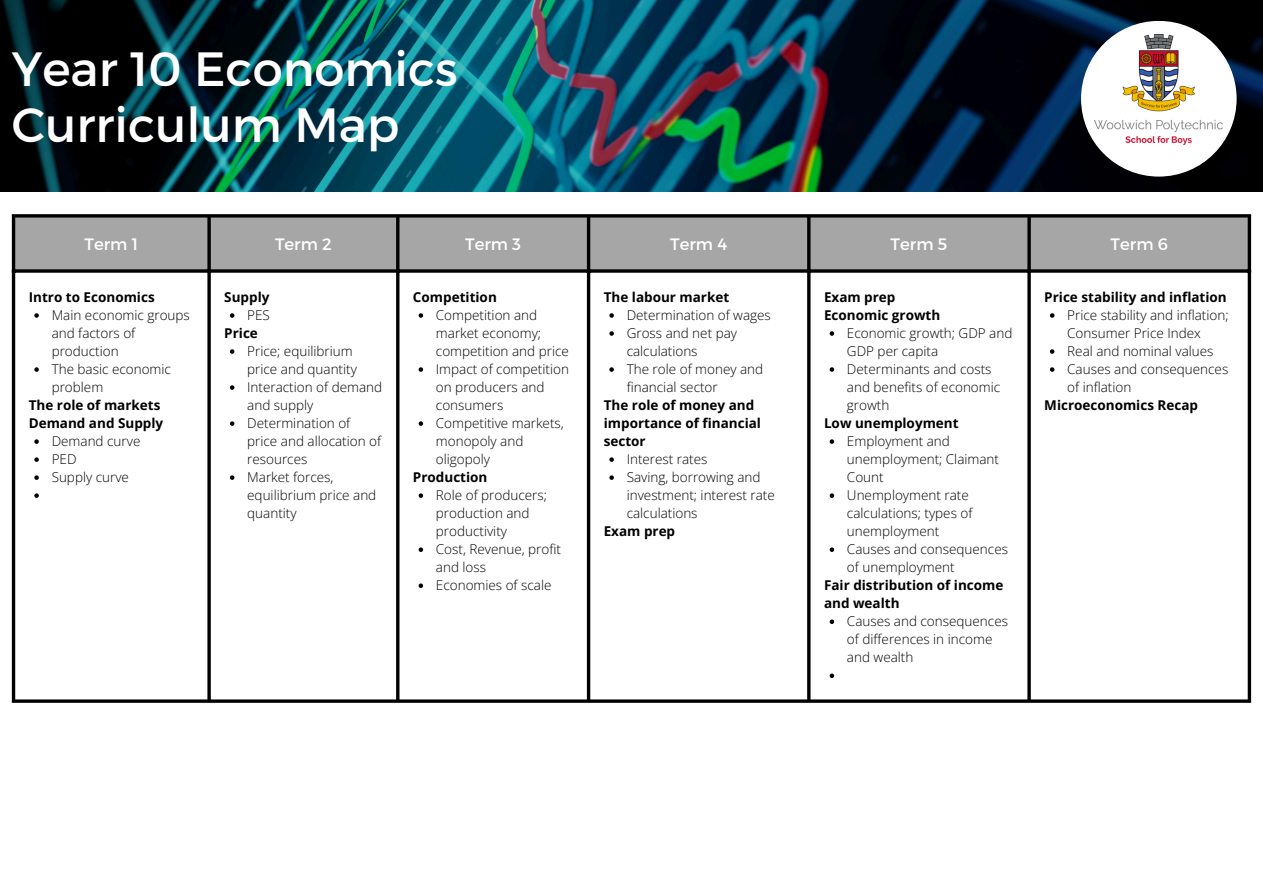
<style>
.page{position:relative;width:1263px;height:894px;background:#fff}
.page>*{position:absolute;margin:0;border:0;box-sizing:border-box;transform-origin:0 0}
.t1{font:48px/56.2px "Montserrat";color:#fff}
.t2{font:16.5px "Montserrat";color:#fff}
.t3{font:300 13.5px/18px "Open Sans";color:#000}
.t4{font:700 13.5px/18px "Open Sans";color:#000}
</style>
<div class="page">
<div style="left:15px;top:217px;width:1233px;height:52px;background:#a6a6a6"></div>
<svg style="left:34px;top:313px;width:5px;height:4px"></svg>
<svg style="left:34px;top:367px;width:5px;height:4px"></svg>
<svg style="left:34px;top:439px;width:5px;height:4px"></svg>
<svg style="left:34px;top:457px;width:5px;height:4px"></svg>
<svg style="left:34px;top:475px;width:5px;height:4px"></svg>
<svg style="left:34px;top:493px;width:5px;height:4px"></svg>
<svg style="left:230px;top:313px;width:4px;height:4px"></svg>
<svg style="left:230px;top:349px;width:4px;height:4px"></svg>
<svg style="left:230px;top:385px;width:4px;height:4px"></svg>
<svg style="left:230px;top:421px;width:4px;height:4px"></svg>
<svg style="left:230px;top:475px;width:4px;height:4px"></svg>
<svg style="left:419px;top:313px;width:4px;height:4px"></svg>
<svg style="left:419px;top:367px;width:4px;height:4px"></svg>
<svg style="left:419px;top:421px;width:4px;height:4px"></svg>
<svg style="left:419px;top:493px;width:4px;height:4px"></svg>
<svg style="left:419px;top:547px;width:4px;height:4px"></svg>
<svg style="left:419px;top:583px;width:4px;height:4px"></svg>
<svg style="left:609px;top:313px;width:5px;height:4px"></svg>
<svg style="left:609px;top:331px;width:5px;height:4px"></svg>
<svg style="left:609px;top:367px;width:5px;height:4px"></svg>
<svg style="left:609px;top:457px;width:5px;height:4px"></svg>
<svg style="left:609px;top:475px;width:5px;height:4px"></svg>
<svg style="left:830px;top:331px;width:4px;height:4px"></svg>
<svg style="left:830px;top:367px;width:4px;height:4px"></svg>
<svg style="left:830px;top:439px;width:4px;height:4px"></svg>
<svg style="left:830px;top:493px;width:4px;height:4px"></svg>
<svg style="left:830px;top:547px;width:4px;height:4px"></svg>
<svg style="left:830px;top:619px;width:4px;height:4px"></svg>
<svg style="left:830px;top:673px;width:4px;height:4px"></svg>
<svg style="left:1050px;top:313px;width:4px;height:4px"></svg>
<svg style="left:1050px;top:349px;width:4px;height:4px"></svg>
<svg style="left:1050px;top:367px;width:4px;height:4px"></svg>
<hr style="left:12px;top:217px;width:3px;height:482px;background:#000">
<svg style="left:207px;top:217px;width:4px;height:482px;background:#252525"></svg>
<hr style="left:396px;top:217px;width:3px;height:482px;background:#000">
<hr style="left:587px;top:217px;width:3px;height:482px;background:#000">
<hr style="left:807px;top:217px;width:3px;height:482px;background:#000">
<svg style="left:1027px;top:217px;width:4px;height:482px;background:#252525"></svg>
<hr style="left:1248px;top:217px;width:3px;height:482px;background:#000">
<hr style="left:12px;top:214px;width:1239px;height:3px;background:#000">
<hr style="left:12px;top:269px;width:1239px;height:3px;background:#000">
<hr style="left:12px;top:699px;width:1239px;height:3px;background:#000">
<img style="left:0;top:0;width:1263px;height:191px">
<div style="left:1081px;top:21px;width:156px;height:155px;background:#fff;border-radius:50%"></div>
<img style="left:1094px;top:34px;width:129px;height:111px">
<p class="t1" style="left:12px;top:38px;width:447px">Year 10 Economics<br>Curriculum Map</p>
<p class="t2" style="left:85px;top:233px;width:55px">Term 1</p>
<p class="t2" style="left:275px;top:233px;width:58px">Term 2</p>
<h1 class="t2" style="left:465px;top:233px;width:58px">Term 3</h1>
<p class="t2" style="left:670px;top:233px;width:59px">Term 4</p>
<p class="t2" style="left:891px;top:233px;width:58px">Term 5</p>
<p class="t2" style="left:1110px;top:233px;width:59px">Term 6</p>
<p class="t4" style="left:29px;top:288px;width:127px">Intro to Economics</p>
<p class="t3" style="left:52px;top:306px;width:140px">Main economic groups and factors of production</p>
<p class="t3" style="left:52px;top:360px;width:121px">The basic economic problem</p>
<p class="t4" style="left:29px;top:396px;width:133px">The role of markets</p>
<p class="t4" style="left:29px;top:414px;width:136px">Demand and Supply</p>
<p class="t3" style="left:52px;top:432px;width:90px">Demand curve</p>
<p class="t3" style="left:52px;top:450px;width:26px">PED</p>
<p class="t3" style="left:52px;top:468px;width:79px">Supply curve</p>
<p class="t4" style="left:224px;top:288px;width:47px">Supply</p>
<p class="t3" style="left:247px;top:306px;width:24px">PES</p>
<p class="t4" style="left:224px;top:324px;width:35px">Price</p>
<p class="t3" style="left:247px;top:342px;width:111px">Price; equilibrium price and quantity</p>
<p class="t3" style="left:247px;top:378px;width:136px">Interaction of demand and supply</p>
<p class="t3" style="left:247px;top:414px;width:135px">Determination of price and allocation of resources</p>
<p class="t3" style="left:247px;top:468px;width:131px">Market forces, equilibrium price and quantity</p>
<p class="t4" style="left:413px;top:288px;width:85px">Competition</p>
<p class="t3" style="left:436px;top:306px;width:134px">Competition and market economy; competition and price</p>
<p class="t3" style="left:436px;top:360px;width:135px">Impact of competition on producers and consumers</p>
<p class="t3" style="left:436px;top:414px;width:129px">Competitive markets, monopoly and oligopoly</p>
<p class="t4" style="left:413px;top:468px;width:76px">Production</p>
<p class="t3" style="left:436px;top:486px;width:113px">Role of producers; production and productivity</p>
<p class="t3" style="left:436px;top:540px;width:127px">Cost, Revenue, profit and loss</p>
<p class="t3" style="left:436px;top:576px;width:117px">Economies of scale</p>
<p class="t4" style="left:604px;top:288px;width:127px">The labour market</p>
<p class="t3" style="left:627px;top:306px;width:146px">Determination of wages</p>
<p class="t3" style="left:627px;top:324px;width:112px">Gross and net pay calculations</p>
<p class="t3" style="left:627px;top:360px;width:138px">The role of money and financial sector</p>
<p class="t4" style="left:604px;top:396px;width:159px">The role of money and importance of financial sector</p>
<p class="t3" style="left:627px;top:450px;width:82px">Interest rates</p>
<p class="t3" style="left:627px;top:468px;width:150px">Saving, borrowing and investment; interest rate calculations</p>
<p class="t4" style="left:604px;top:522px;width:73px">Exam prep</p>
<p class="t4" style="left:824px;top:288px;width:73px">Exam prep</p>
<p class="t4" style="left:824px;top:306px;width:118px">Economic growth</p>
<p class="t3" style="left:847px;top:324px;width:167px">Economic growth; GDP and<br>GDP per capita</p>
<p class="t3" style="left:847px;top:360px;width:155px">Determinants and costs and benefits of economic growth</p>
<p class="t4" style="left:824px;top:414px;width:136px">Low unemployment</p>
<p class="t3" style="left:847px;top:432px;width:154px">Employment and unemployment; Claimant<br>Count</p>
<p class="t3" style="left:847px;top:486px;width:127px">Unemployment rate calculations; types of unemployment</p>
<p class="t3" style="left:847px;top:540px;width:163px">Causes and consequences of unemployment</p>
<p class="t4" style="left:824px;top:576px;width:181px">Fair distribution of income and wealth</p>
<p class="t3" style="left:847px;top:612px;width:163px">Causes and consequences of differences in income and wealth</p>
<p class="t4" style="left:1044px;top:288px;width:184px">Price stability and inflation</p>
<p class="t3" style="left:1067px;top:306px;width:163px">Price stability and inflation;<br>Consumer Price Index</p>
<p class="t3" style="left:1067px;top:342px;width:148px">Real and nominal values</p>
<p class="t3" style="left:1067px;top:360px;width:163px">Causes and consequences of inflation</p>
<p class="t4" style="left:1044px;top:396px;width:155px">Microeconomics Recap</p>
</div>
